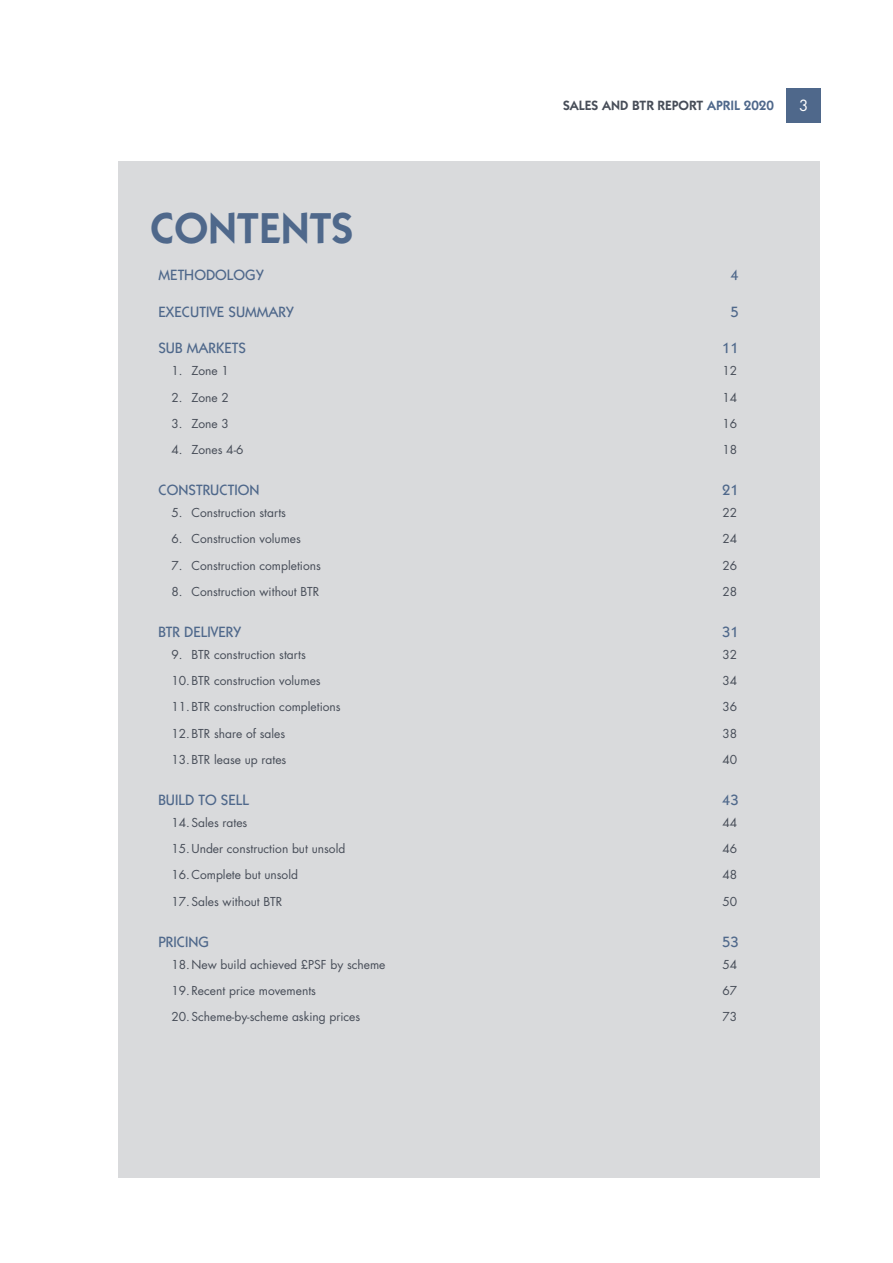
<style>
.page{position:relative;width:893px;height:1263px;background:#fff}
.page>*{position:absolute;margin:0;border:0;box-sizing:border-box;transform-origin:0 0}
.CONTENTS_HEADER{font:600 43.5px "ITC Kabel Std";color:#4f688b}
.t1{font:500 15px "ITC Kabel Std";color:#4f688b}
.t2{font:15px "Futura Std";color:#fff}
.t3{font:600 13.5px "ITC Kabel Std";color:#474d58}
.t4{font:12px "Futura Std";color:#474d58}
.s1{color:#4f688b}
</style>
<div class="page">
<div style="left:118px;top:162px;width:702px;height:1016px;background:#d9dadc"></div>
<div style="left:787px;top:88px;width:34px;height:34px;background:#4f688b"></div>
<p class="t3" style="left:563px;top:97px;width:212px">SALES AND BTR REPORT <span class="s1">APRIL 2020</span></p>
<p class="t2" style="left:799px;top:96px;width:11px">3</p>
<p class="CONTENTS_HEADER" style="left:150px;top:203px;width:205px">CONTENTS</p>
<p class="t1" style="left:158px;top:266px;width:106px">METHODOLOGY</p>
<p class="t1" style="left:730px;top:266px;width:10px">4</p>
<p class="t1" style="left:158px;top:303px;width:137px">EXECUTIVE SUMMARY</p>
<p class="t1" style="left:730px;top:303px;width:10px">5</p>
<p class="t1" style="left:158px;top:339px;width:89px">SUB MARKETS</p>
<p class="t1" style="left:722px;top:339px;width:18px">11</p>
<p class="t4" style="left:171px;top:363px;width:59px">1. Zone 1</p>
<p class="t4" style="left:722px;top:363px;width:16px">12</p>
<p class="t4" style="left:171px;top:389px;width:59px">2. Zone 2</p>
<p class="t4" style="left:722px;top:389px;width:16px">14</p>
<p class="t4" style="left:171px;top:416px;width:59px">3. Zone 3</p>
<p class="t4" style="left:722px;top:416px;width:16px">16</p>
<p class="t4" style="left:171px;top:442px;width:74px">4. Zones 4-6</p>
<p class="t4" style="left:722px;top:442px;width:16px">18</p>
<p class="t1" style="left:158px;top:481px;width:102px">CONSTRUCTION</p>
<p class="t1" style="left:722px;top:481px;width:18px">21</p>
<p class="t4" style="left:171px;top:505px;width:116px">5. Construction starts</p>
<p class="t4" style="left:722px;top:505px;width:16px">22</p>
<p class="t4" style="left:171px;top:531px;width:131px">6. Construction volumes</p>
<p class="t4" style="left:722px;top:531px;width:16px">24</p>
<p class="t4" style="left:171px;top:557px;width:151px">7. Construction completions</p>
<p class="t4" style="left:722px;top:557px;width:16px">26</p>
<p class="t4" style="left:171px;top:584px;width:149px">8. Construction without BTR</p>
<p class="t4" style="left:722px;top:584px;width:16px">28</p>
<p class="t1" style="left:158px;top:623px;width:84px">BTR DELIVERY</p>
<p class="t1" style="left:722px;top:623px;width:18px">31</p>
<p class="t4" style="left:171px;top:647px;width:136px">9. BTR construction starts</p>
<p class="t4" style="left:722px;top:647px;width:16px">32</p>
<p class="t4" style="left:171px;top:673px;width:151px">10.BTR construction volumes</p>
<p class="t4" style="left:722px;top:673px;width:16px">34</p>
<p class="t4" style="left:171px;top:699px;width:171px">11.BTR construction completions</p>
<p class="t4" style="left:722px;top:699px;width:16px">36</p>
<p class="t4" style="left:171px;top:726px;width:115px">12.BTR share of sales</p>
<p class="t4" style="left:722px;top:726px;width:16px">38</p>
<p class="t4" style="left:171px;top:752px;width:116px">13.BTR lease up rates</p>
<p class="t4" style="left:722px;top:752px;width:16px">40</p>
<p class="t1" style="left:158px;top:791px;width:92px">BUILD TO SELL</p>
<p class="t1" style="left:722px;top:791px;width:18px">43</p>
<p class="t4" style="left:171px;top:815px;width:77px">14.Sales rates</p>
<p class="t4" style="left:722px;top:815px;width:16px">44</p>
<p class="t4" style="left:171px;top:841px;width:175px">15.Under construction but unsold</p>
<p class="t4" style="left:722px;top:841px;width:16px">46</p>
<p class="t4" style="left:171px;top:867px;width:128px">16.Complete but unsold</p>
<p class="t4" style="left:722px;top:867px;width:16px">48</p>
<p class="t4" style="left:171px;top:894px;width:112px">17.Sales without BTR</p>
<p class="t4" style="left:722px;top:894px;width:16px">50</p>
<p class="t1" style="left:158px;top:933px;width:52px">PRICING</p>
<p class="t1" style="left:722px;top:933px;width:18px">53</p>
<p class="t4" style="left:171px;top:957px;width:216px">18.New build achieved £PSF by scheme</p>
<p class="t4" style="left:722px;top:957px;width:16px">54</p>
<p class="t4" style="left:171px;top:983px;width:146px">19.Recent price movements</p>
<p class="t4" style="left:722px;top:983px;width:16px">67</p>
<p class="t4" style="left:171px;top:1009px;width:190px">20.Scheme-by-scheme asking prices</p>
<p class="t4" style="left:722px;top:1009px;width:16px">73</p>
</div>
